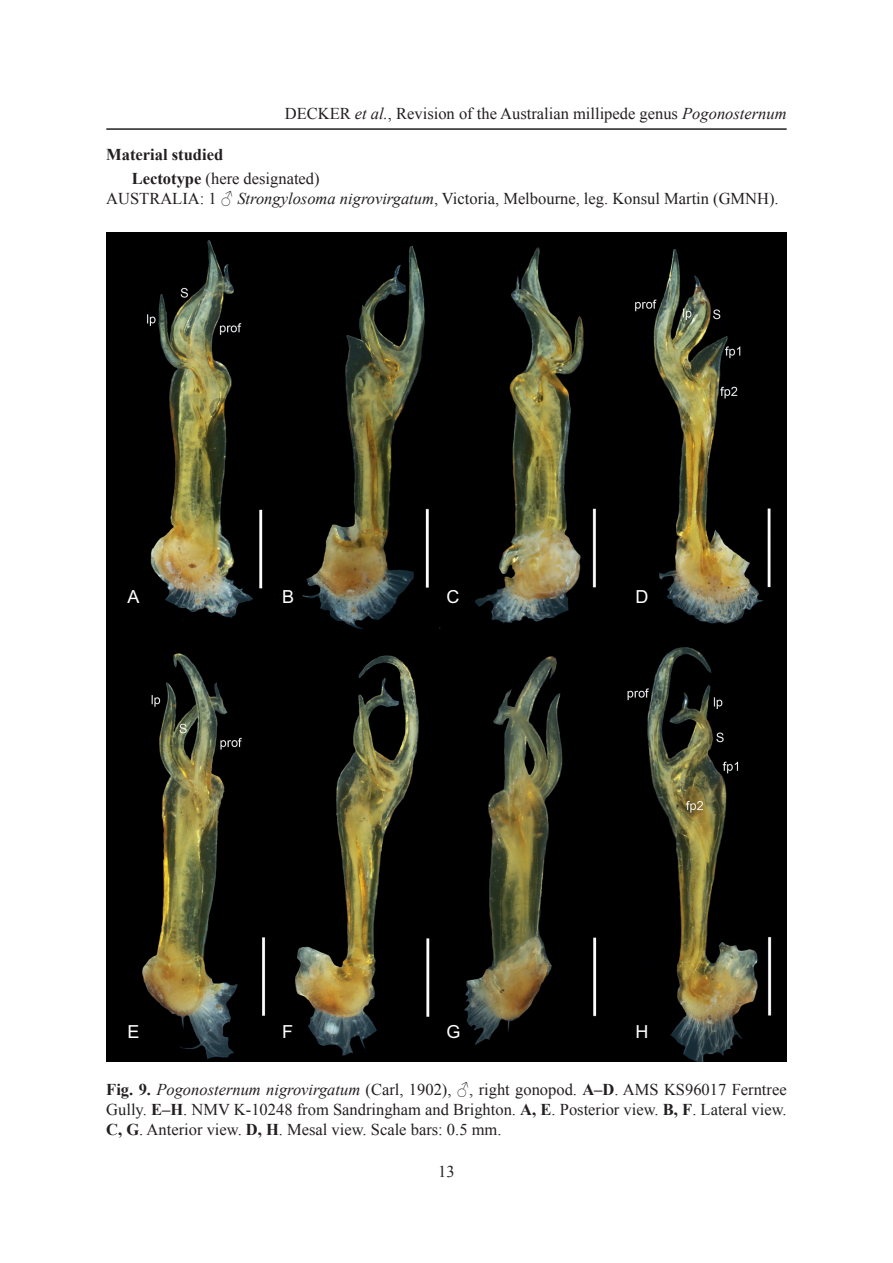
<style>
.page{position:relative;width:893px;height:1263px;background:#fff}
.page>*{position:absolute;margin:0;border:0;box-sizing:border-box;transform-origin:0 0}
.t1{font:18px "Arial";color:#fff}
.Captions{font:16.5px/19.8px "Times New Roman";color:#231f20;text-align:justify}
.Headings_3{font:16.5px "Times New Roman";color:#231f20}
.Headings_2{font:700 16.5px "Times New Roman";color:#231f20}
.s1{font-style:italic}
.s2{font-weight:700}
</style>
<div class="page">
<hr style="left:106px;top:128px;width:681px;height:2px;background:#231f20">
<img style="left:106px;top:233px;width:681px;height:828px">
<p class="Captions" style="left:285px;top:103px;width:503px">DECKER <span class="s1">et al.</span>, Revision of the Australian millipede genus <span class="s1">Pogonosternum</span></p>
<p class="Headings_2" style="left:106px;top:143px;width:118px">Material studied</p>
<p class="Headings_3" style="left:132px;top:167px;width:189px"><span class="s2">Lectotype</span> (here designated)</p>
<p class="Captions" style="left:106px;top:188px;width:674px">AUSTRALIA: 1 ♂ <span class="s1">Strongylosoma nigrovirgatum</span>, Victoria, Melbourne, leg. Konsul Martin (GMNH).</p>
<p class="t1" style="left:128px;top:585px;width:14px">A</p>
<p class="t1" style="left:282px;top:585px;width:14px">B</p>
<p class="t1" style="left:446px;top:585px;width:14px">C</p>
<p class="t1" style="left:128px;top:1020px;width:14px">E</p>
<p class="t1" style="left:282px;top:1020px;width:12px">F</p>
<p class="t1" style="left:446px;top:1020px;width:16px">G</p>
<p class="t1" style="left:635px;top:585px;width:14px">D</p>
<p class="t1" style="left:635px;top:1020px;width:14px">H</p>
<p class="Captions" style="left:106px;top:1079px;width:682px"><span class="s2">Fig. 9.</span> <span class="s1">Pogonosternum nigrovirgatum</span> (Carl, 1902), ♂, right gonopod. <span class="s2">A–D</span>. AMS KS96017 Ferntree Gully. <span class="s2">E–H</span>. NMV K-10248 from Sandringham and Brighton. <span class="s2">A, E</span>. Posterior view. <span class="s2">B, F</span>. Lateral view.<br><span class="s2">C, G</span>. Anterior view. <span class="s2">D, H</span>. Mesal view. Scale bars: 0.5 mm.</p>
<p class="Captions" style="left:438px;top:1161px;width:18px">13</p>
</div>
